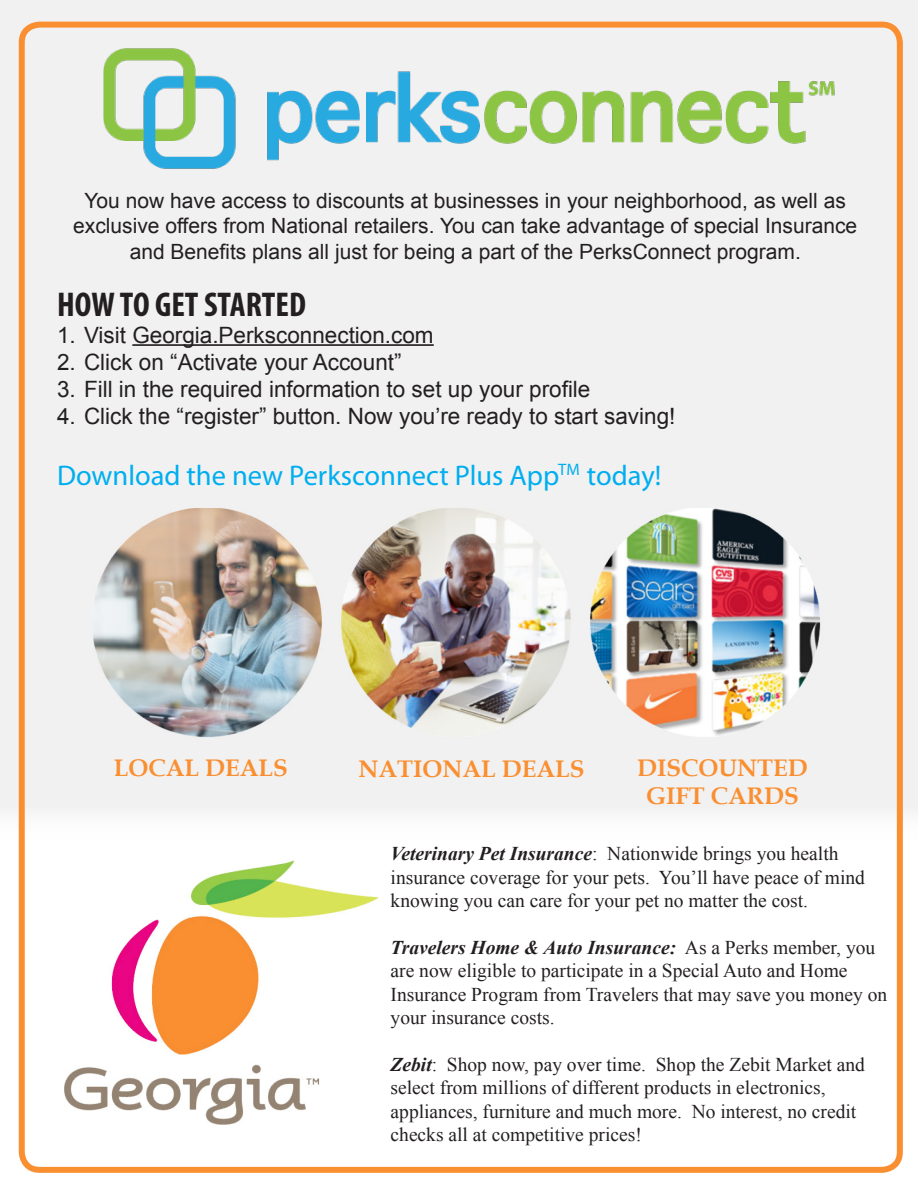
<style>
.page{position:relative;width:918px;height:1188px;background:#fff}
.page>*{position:absolute;margin:0;border:0;box-sizing:border-box;transform-origin:0 0}
.t1{font:700 condensed 34.5px "Myriad Pro";color:#231f20}
.t2{font:28.5px "Myriad Pro";color:#00aeef}
.t3{font:700 24px/28.8px "Book Antiqua";color:#fa8f31;text-align:center}
.t4{font:22.5px "Arial";color:#231f20}
.t5{font:21px/25.2px "Arial";color:#231f20;text-align:center}
.t6{font:19.5px/23.4px "Times New Roman";color:#231f20}
.s1{font-weight:700;font-style:italic}
</style>
<div class="page">
<div style="left:0;top:0;width:918px;height:843px;background:#f1f1f1"></div>
<img style="left:64px;top:860px;width:314px;height:265px">
<hr style="left:132px;top:344px;width:302px;height:2px;background:#231f20">
<img style="left:103px;top:48px;width:732px;height:121px">
<img style="left:93px;top:509px;width:728px;height:228px">
<div style="left:19px;top:22px;width:884px;height:1151px;border:6px solid #fa8f31;border-radius:18px"></div>
<p class="t5" style="left:73px;top:188px;width:786px">You now have access to discounts at businesses in your neighborhood, as well as exclusive offers from National retailers. You can take advantage of special Insurance and Benefits plans all just for being a part of the PerksConnect program.</p>
<p class="t1" style="left:57px;top:283px;width:250px">HOW TO GET STARTED</p>
<p class="t4" style="left:57px;top:320px;width:378px">1. Visit Georgia.Perksconnection.com</p>
<p class="t4" style="left:57px;top:347px;width:346px">2. Click on “Activate your Account”</p>
<p class="t4" style="left:57px;top:374px;width:535px">3. Fill in the required information to set up your profile</p>
<p class="t4" style="left:57px;top:401px;width:620px">4. Click the “register” button. Now you’re ready to start saving!</p>
<p class="t2" style="left:57px;top:458px;width:606px">Download the new Perksconnect Plus App<sup>TM</sup> today!</p>
<p class="t3" style="left:114px;top:754px;width:175px">LOCAL DEALS</p>
<p class="t3" style="left:358px;top:754px;width:227px">NATIONAL DEALS</p>
<p class="t3" style="left:637px;top:753px;width:172px">DISCOUNTED<br>GIFT CARDS</p>
<p class="t6" style="left:391px;top:842px;width:476px"><span class="s1">Veterinary Pet Insurance</span>: Nationwide brings you health insurance coverage for your pets. You’ll have peace of mind knowing you can care for your pet no matter the cost.</p>
<p class="t6" style="left:391px;top:935px;width:498px"><span class="s1">Travelers Home &amp; Auto Insurance:</span> As a Perks member, you are now eligible to participate in a Special Auto and Home Insurance Program from Travelers that may save you money on your insurance costs.</p>
<p class="t6" style="left:391px;top:1052px;width:476px"><span class="s1">Zebit</span>: Shop now, pay over time. Shop the Zebit Market and select from millions of different products in electronics, appliances, furniture and much more. No interest, no credit checks all at competitive prices!</p>
</div>
